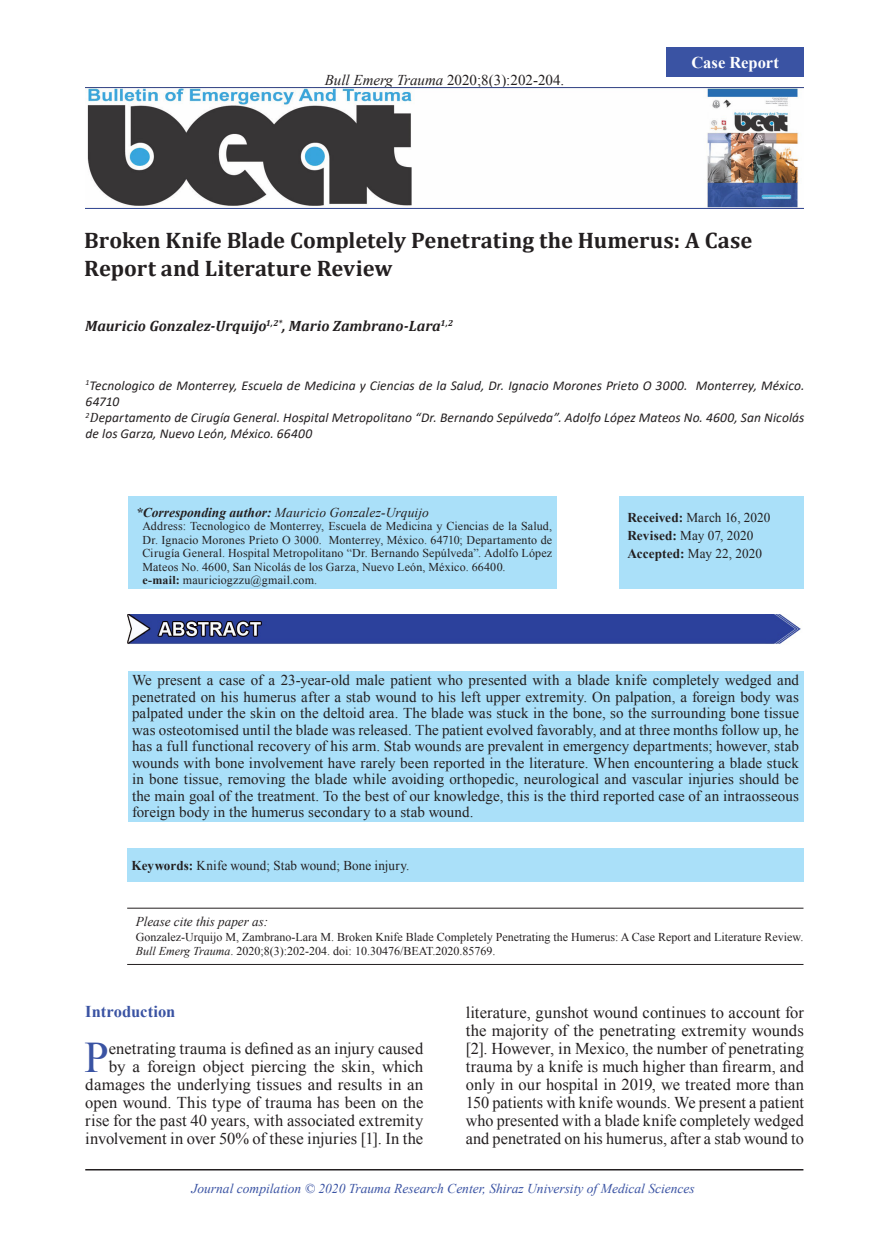
<style>
.page{position:relative;width:889px;height:1242px;background:#fff}
.page>*{position:absolute;margin:0;border:0;box-sizing:border-box;transform-origin:0 0}
.Ps_Body_no_indent{font:43.65px "Times New Roman";color:#3a53a3}
.Ps_Title{font:700 22.5px/27px "Cambria";letter-spacing:-.005em;color:#231f20}
.Ps_Body_no_indent-2{font:16.5px/18px "Times New Roman";letter-spacing:.005em;color:#231f20;text-align:right}
.Ps_Subtitle{font:700 16.5px "Times New Roman";color:#3a53a3}
.t1{font:700 16.5px "Times New Roman";color:#fff}
.Ps_Abs{font:15px/16.5px "Times New Roman";letter-spacing:.005em;color:#231f20;text-align:justify}
.Ps_Name{font:italic 700 15px "Cambria";color:#231f20}
.Ps_Affliation{font:italic 13.5px/16.2px "Calibri";letter-spacing:.005em;color:#231f20}
.t2{font:italic 13.5px "Times New Roman";color:#3a53a3}
.t3{font:italic 13.5px "Times New Roman";color:#231f20}
.Ps_Received{font:13.5px "Times New Roman";color:#231f20}
.Ps_Keyword{font:13.5px "Times New Roman";letter-spacing:.005em;color:#231f20}
.Ps_Corres{font:12px/13.5px "Times New Roman";letter-spacing:.015em;color:#231f20;text-align:justify}
.Ps_Cited{font:12px/14.4px "Times New Roman";color:#231f20}
.s1{font-style:italic}
.s2{font-family:"Cambria"}
.s3{font-weight:700}
</style>
<div class="page">
<img style="left:85px;top:88px;width:719px;height:121px">
<div style="left:666px;top:48px;width:138px;height:29px;background:#3a53a3"></div>
<div style="left:128px;top:671px;width:675px;height:150px;background:#aae0f9"></div>
<hr style="left:127px;top:964px;width:676px;height:1px;background:#231f20">
<hr style="left:127px;top:908px;width:676px;height:1px;background:#231f20">
<div style="left:128px;top:496px;width:428px;height:93px;background:#aae0f9"></div>
<div style="left:619px;top:496px;width:184px;height:92px;background:#aae0f9"></div>
<img style="left:128px;top:614px;width:673px;height:30px">
<div style="left:127px;top:848px;width:676px;height:34px;background:#aae0f9"></div>
<hr style="left:85px;top:1169px;width:718px;height:1px;background:#231f20">
<p class="Ps_Abs" style="left:325px;top:72px;width:241px"><span class="s1">Bull Emerg Trauma</span> 2020;8(3):202-204.</p>
<p class="t1" style="left:691px;top:51px;width:89px">Case Report</p>
<p class="Ps_Title" style="left:84px;top:226px;width:669px">Broken Knife Blade Completely Penetrating the Humerus: A Case<br>Report and Literature Review</p>
<p class="Ps_Name" style="left:85px;top:315px;width:369px">Mauricio Gonzalez-Urquijo<sup>1,2*</sup>, Mario Zambrano-Lara<sup>1,2</sup></p>
<p class="Ps_Affliation" style="left:86px;top:376px;width:720px"><sup>1</sup>Tecnologico de Monterrey, Escuela de Medicina y Ciencias de la Salud, Dr. Ignacio Morones Prieto O 3000. Monterrey, México.<br>64710</p>
<p class="Ps_Affliation" style="left:86px;top:409px;width:720px"><sup>2</sup><span class="s2">D</span>epartamento de Cirugía General. Hospital Metropolitano “Dr. Bernando Sepúlveda”. Adolfo López Mateos No. 4600, San Nicolás de los Garza, Nuevo León, México. 66400</p>
<p class="t3" style="left:136px;top:503px;width:294px"><span class="s3">*Corresponding author:</span> Mauricio Gonzalez-Urquijo</p>
<p class="Ps_Corres" style="left:142px;top:519px;width:411px">Address: Tecnologico de Monterrey, Escuela de Medicina y Ciencias de la Salud, Dr. Ignacio Morones Prieto O 3000. Monterrey, México. 64710; Departamento de Cirugía General. Hospital Metropolitano “Dr. Bernando Sepúlveda”. Adolfo López Mateos No. 4600, San Nicolás de los Garza, Nuevo León, México. 66400.</p>
<p class="Ps_Corres" style="left:142px;top:573px;width:176px"><span class="s3">e-mail:</span> mauriciogzzu@gmail.com.</p>
<p class="Ps_Received" style="left:627px;top:508px;width:145px"><span class="s3">Received:</span> March 16, 2020</p>
<p class="Ps_Received" style="left:627px;top:526px;width:127px"><span class="s3">Revised:</span> May 07, 2020</p>
<p class="Ps_Received" style="left:627px;top:544px;width:136px"><span class="s3">Accepted:</span> May 22, 2020</p>
<p class="Ps_Abs" style="left:132px;top:672px;width:668px">We present a case of a 23-year-old male patient who presented with a blade knife completely wedged and penetrated on his humerus after a stab wound to his left upper extremity. On palpation, a foreign body was palpated under the skin on the deltoid area. The blade was stuck in the bone, so the surrounding bone tissue was osteotomised until the blade was released. The patient evolved favorably, and at three months follow up, he has a full functional recovery of his arm. Stab wounds are prevalent in emergency departments; however, stab wounds with bone involvement have rarely been reported in the literature. When encountering a blade stuck in bone tissue, removing the blade while avoiding orthopedic, neurological and vascular injuries should be the main goal of the treatment. To the best of our knowledge, this is the third reported case of an intraosseous foreign body in the humerus secondary to a stab wound.</p>
<p class="Ps_Keyword" style="left:132px;top:856px;width:279px"><span class="s3">Keywords:</span> Knife wound; Stab wound; Bone injury.</p>
<p class="t3" style="left:136px;top:912px;width:134px">Please cite this paper as:</p>
<p class="Ps_Cited" style="left:136px;top:929px;width:669px">Gonzalez-Urquijo M, Zambrano-Lara M. Broken Knife Blade Completely Penetrating the Humerus: A Case Report and Literature Review.<br><span class="s1">Bull Emerg Trauma</span>. 2020;8(3):202-204. doi: 10.30476/BEAT.2020.85769.</p>
<p class="Ps_Subtitle" style="left:85px;top:1000px;width:92px">Introduction</p>
<p class="Ps_Body_no_indent" style="left:85px;top:1027px;width:26px">P</p>
<p class="Ps_Body_no_indent-2" style="left:85px;top:1038px;width:339px">enetrating trauma is defined as an injury caused<br>by a foreign object piercing the skin, which damages the underlying tissues and results in an open wound. This type of trauma has been on the rise for the past 40 years, with associated extremity involvement in over 50% of these injuries [1]. In the</p>
<p class="Ps_Body_no_indent-2" style="left:466px;top:1003px;width:339px;text-align:justify">literature, gunshot wound continues to account for the majority of the penetrating extremity wounds [2]. However, in Mexico, the number of penetrating trauma by a knife is much higher than firearm, and only in our hospital in 2019, we treated more than 150 patients with knife wounds. We present a patient who presented with a blade knife completely wedged and penetrated on his humerus, after a stab wound to</p>
<p class="t2" style="left:191px;top:1179px;width:505px">Journal compilation © 2020 Trauma Research Center, Shiraz University of Medical Sciences</p>
</div>
